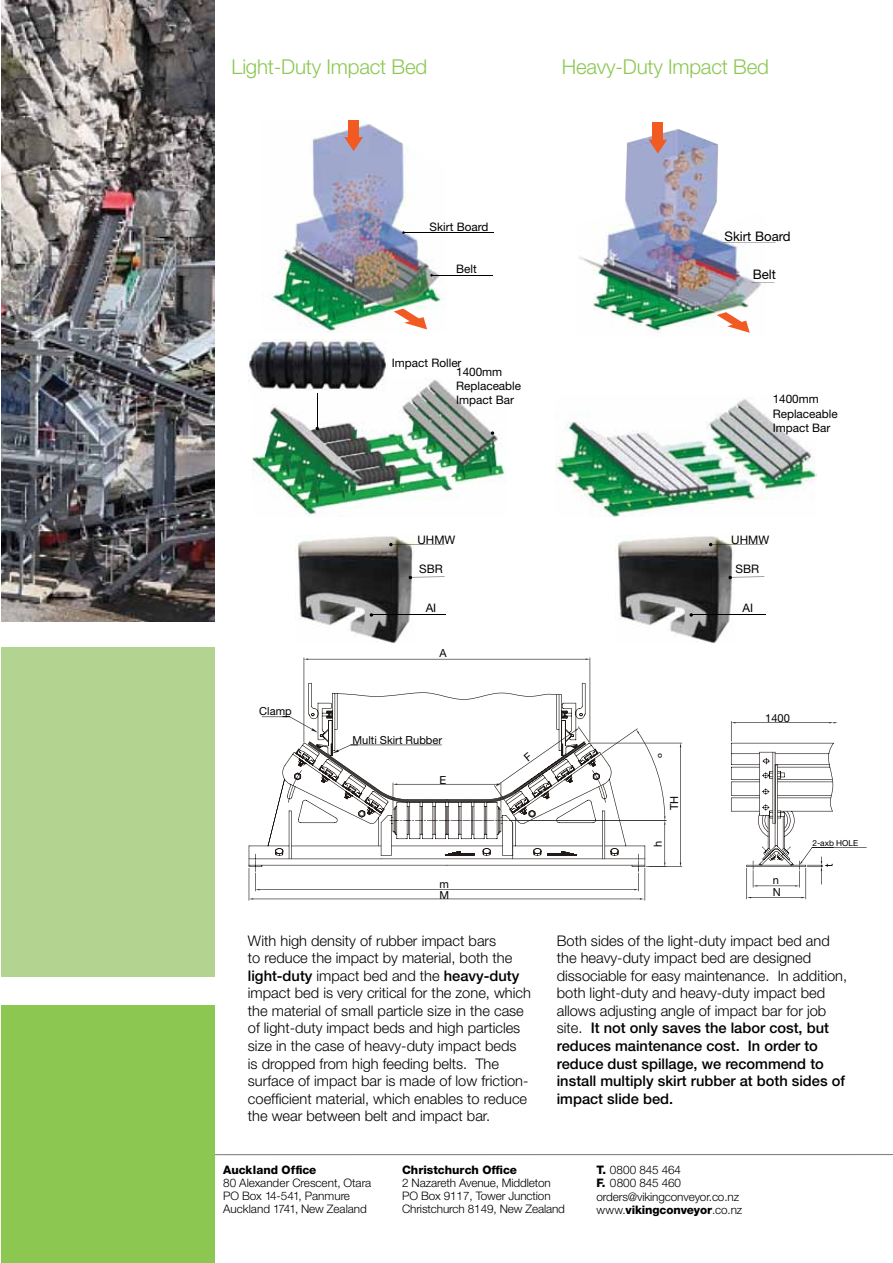
<style>
.page{position:relative;width:893px;height:1263px;background:#fff}
.page>*{position:absolute;margin:0;border:0;box-sizing:border-box;transform-origin:0 0}
.t1{font:300 20.55px "Helvetica Neue";letter-spacing:-.01em;color:#8bc751}
.t2{font:300 14.7px/17.5px "Helvetica Neue";color:#000}
.t3{font:13.2px "Helvetica Neue";color:#000}
.t4{font:12.45px "Helvetica Neue";color:#000}
.t5{font:300 11.7px/13.2px "Helvetica Neue";letter-spacing:-.01em;color:#000}
.t6{font:11.7px/14.1px "Helvetica Neue";color:#000}
.t7{font:800 11.7px "Helvetica Neue";letter-spacing:-.01em;color:#000}
.t8{font:11.1px/10.8px "Helvetica Neue";color:#000}
.t9{font:8.25px "Helvetica Neue";color:#000}
.s1{font-weight:500}
.s2{font-weight:800}
</style>
<div class="page">
<hr style="left:1px;top:1154px;width:892px;height:1px;background:#808285">
<div style="left:1px;top:1005px;width:213px;height:258px;background:#8bc751"></div>
<img style="left:1px;top:0;width:213px;height:621px">
<div style="left:1px;top:647px;width:213px;height:329px;background:#b3d390"></div>
<svg style="left:304px;top:657px;width:287px;height:26px"></svg>
<svg style="left:746px;top:862px;width:78px;height:24px"></svg>
<svg style="left:667px;top:743px;width:200px;height:119px"></svg>
<img style="left:261px;top:131px;width:182px;height:201px">
<svg style="left:344px;top:120px;width:99px;height:54px"></svg>
<hr style="left:432px;top:275px;width:61px;height:1px;background:#000">
<svg style="left:394px;top:309px;width:33px;height:20px"></svg>
<hr style="left:403px;top:232px;width:90px;height:1px;background:#000">
<img style="left:579px;top:234px;width:183px;height:99px">
<svg style="left:594px;top:122px;width:125px;height:112px"></svg>
<svg style="left:717px;top:312px;width:33px;height:21px"></svg>
<hr style="left:723px;top:242px;width:53px;height:1px;background:#000">
<svg style="left:751px;top:282px;width:23px;height:1px"></svg>
<img style="left:252px;top:379px;width:254px;height:137px">
<hr style="left:317px;top:388px;width:1px;height:40px;background:#000">
<svg style="left:491px;top:431px;width:3px;height:4px"></svg>
<img style="left:248px;top:339px;width:140px;height:54px">
<img style="left:296px;top:536px;width:118px;height:108px">
<hr style="left:391px;top:544px;width:53px;height:1px;background:#000">
<hr style="left:410px;top:577px;width:35px;height:1px;background:#000">
<hr style="left:371px;top:614px;width:75px;height:1px;background:#000">
<img style="left:556px;top:399px;width:260px;height:117px">
<img style="left:616px;top:536px;width:118px;height:108px">
<hr style="left:711px;top:544px;width:53px;height:1px;background:#000">
<hr style="left:730px;top:577px;width:34px;height:1px;background:#000">
<hr style="left:691px;top:614px;width:75px;height:1px;background:#000">
<svg style="left:689px;top:613px;width:4px;height:4px"></svg>
<svg style="left:249px;top:683px;width:418px;height:218px"></svg>
<h1 class="t1" style="left:232px;top:54px;width:197px">Light-Duty Impact Bed</h1>
<h1 class="t1" style="left:562px;top:54px;width:209px">Heavy-Duty Impact Bed</h1>
<p class="t8" style="left:259px;top:705px;width:34px">Clamp</p>
<p class="t6" style="left:430px;top:220px;width:60px">Skirt Board</p>
<p class="t6" style="left:456px;top:261px;width:22px">Belt</p>
<p class="t6" style="left:392px;top:355px;width:71px">Impact Roller</p>
<p class="t6" style="left:456px;top:364px;width:66px">1400mm<br>Replaceable<br>Impact Bar</p>
<p class="t6" style="left:417px;top:532px;width:39px">UHMW</p>
<p class="t6" style="left:419px;top:562px;width:25px">SBR</p>
<p class="t6" style="left:426px;top:600px;width:12px">AI</p>
<p class="t8" style="left:440px;top:648px;width:9px">A</p>
<p class="t8" style="left:353px;top:734px;width:91px">Multi Skirt Rubber</p>
<p class="t8" style="left:440px;top:774px;width:8px">E</p>
<p class="t8" style="left:439px;top:879px;width:11px">m<br>M</p>
<p class="t4" style="left:655px;top:758px;width:6px;rotate:-90deg">º</p>
<p class="t8" style="left:669px;top:810px;width:16px;rotate:-90deg">TH</p>
<p class="t8" style="left:652px;top:847px;width:8px;rotate:-90deg">h</p>
<p class="t3" style="left:725px;top:229px;width:68px">Skirt Board</p>
<p class="t3" style="left:753px;top:267px;width:25px">Belt</p>
<p class="t6" style="left:773px;top:392px;width:66px">1400mm<br>Replaceable<br>Impact Bar</p>
<p class="t6" style="left:731px;top:532px;width:39px">UHMW</p>
<p class="t6" style="left:735px;top:562px;width:25px">SBR</p>
<p class="t6" style="left:742px;top:600px;width:12px">AI</p>
<p class="t8" style="left:765px;top:712px;width:26px">1400</p>
<p class="t8" style="left:773px;top:874px;width:10px;line-height:11.9px">n<br>N</p>
<p class="t9" style="left:812px;top:838px;width:47px">2-axb HOLE</p>
<p class="t8" style="left:823px;top:867px;width:5px;rotate:-90deg">t</p>
<p class="t2" style="left:248px;top:931px;width:285px">With high density of rubber impact bars<br>to reduce the impact by material, both the <span class="s1">light-duty</span> impact bed and the <span class="s1">heavy-duty </span>impact bed is very critical for the zone, which the material of small particle size in the case of light-duty impact beds and high particles size in the case of heavy-duty impact beds<br>is dropped from high feeding belts. The surface of impact bar is made of low friction&shy;coefficient material, which enables to reduce the wear between belt and impact bar.</p>
<p class="t2" style="left:557px;top:931px;width:292px">Both sides of the light-duty impact bed and the heavy-duty impact bed are designed dissociable for easy maintenance. In addition, both light-duty and heavy-duty impact bed allows adjusting angle of impact bar for job site. <span class="s1">It not only saves the labor cost, but reduces maintenance cost. In order to reduce dust spillage, we recommend to install multiply skirt rubber at both sides of impact slide bed.</span></p>
<p class="t7" style="left:223px;top:1162px;width:95px">Auckland Office</p>
<p class="t5" style="left:223px;top:1176px;width:150px">80 Alexander Crescent, Otara<br>PO Box 14-541, Panmure<br>Auckland 1741, New Zealand</p>
<p class="t7" style="left:402px;top:1163px;width:116px">Christchurch Office</p>
<p class="t5" style="left:402px;top:1176px;width:164px">2 Nazareth Avenue, Middleton<br>PO Box 9117, Tower Junction<br>Christchurch 8149, New Zealand</p>
<p class="t5" style="left:596px;top:1163px;width:147px"><span class="s2">T.</span> 0800 845 464<br><span class="s2">F.</span> 0800 845 460 orders@vikingconveyor.co.nz www.<span class="s2">vikingconveyor</span>.co.nz</p>
</div>
